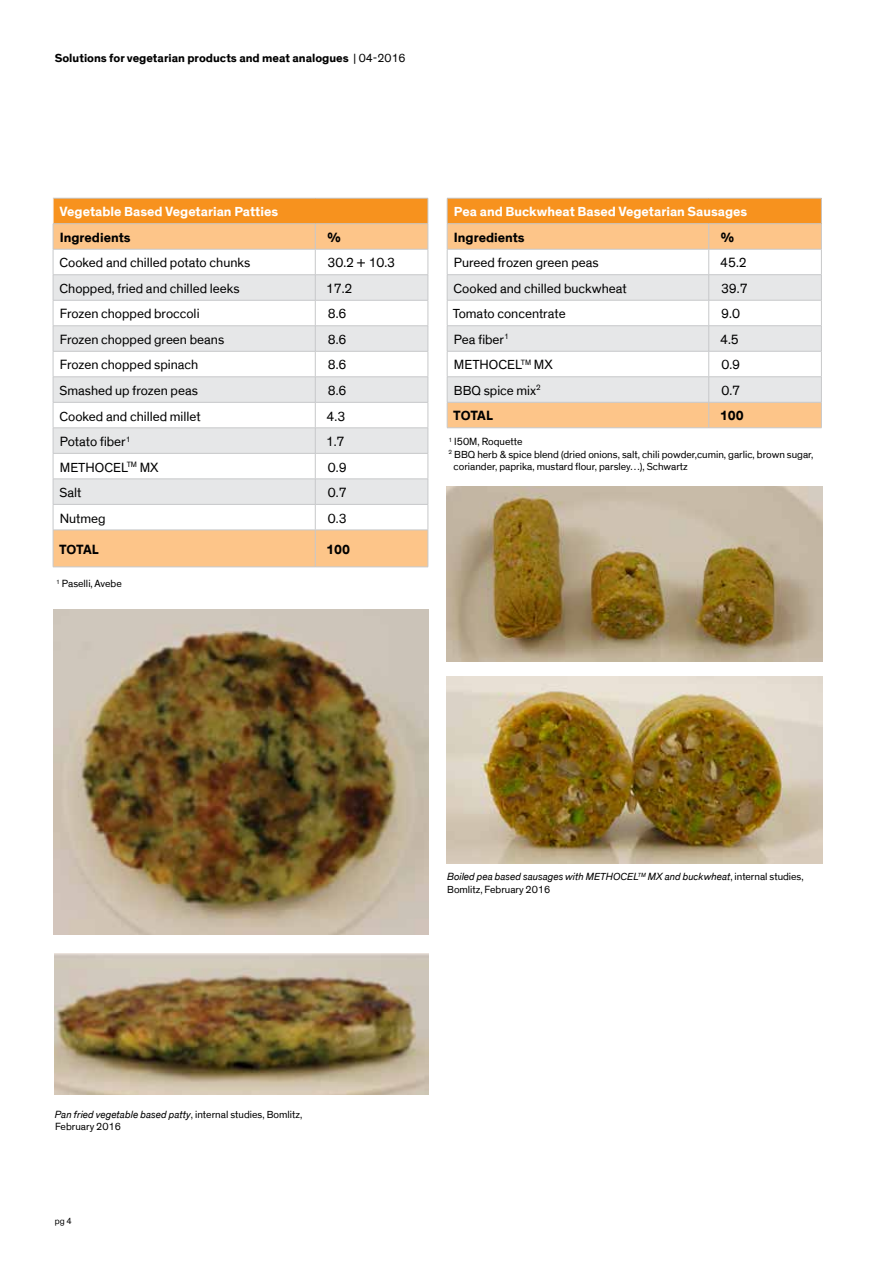
<style>
.page{position:relative;width:893px;height:1263px;background:#fff}
.page>*{position:absolute;margin:0;border:0;box-sizing:border-box;transform-origin:0 0}
.t1{font:13.5px "Dow Corporate";color:#000}
.t2{font:700 13.5px "Dow Corporate";color:#fff}
.t3{font:700 13.5px "Dow Corporate";color:#000}
.t4{font:700 12px "Dow Corporate";color:#000}
.t5{font:10.5px/12.6px "Dow Corporate";color:#000}
.t6{font:italic 10.5px/12.6px "Dow Corporate";letter-spacing:-.005em;color:#000}
.t7{font:9px "Dow Corporate";color:#000}
.s1{font-weight:400}
.s2{font-style:italic}
.s3{font-style:normal}
</style>
<div class="page">
<div style="left:53px;top:198px;width:375px;height:26px;background:#f7921e"></div>
<div style="left:54px;top:224px;width:374px;height:343px;background:#fdc589"></div>
<svg style="left:54px;top:250px;width:374px;height:280px"></svg>
<svg style="left:54px;top:275px;width:374px;height:229px;fill:#e6e7e8"></svg>
<hr style="left:53px;top:198px;width:262px;height:1px;background:#c7c8ca">
<hr style="left:315px;top:198px;width:113px;height:1px;background:#c7c8ca">
<hr style="left:53px;top:274px;width:262px;height:1px;background:#c7c8ca">
<hr style="left:53px;top:300px;width:262px;height:1px;background:#c7c8ca">
<hr style="left:315px;top:274px;width:113px;height:1px;background:#c7c8ca">
<hr style="left:315px;top:300px;width:113px;height:1px;background:#c7c8ca">
<hr style="left:53px;top:325px;width:262px;height:1px;background:#c7c8ca">
<hr style="left:53px;top:351px;width:262px;height:1px;background:#c7c8ca">
<hr style="left:315px;top:325px;width:113px;height:1px;background:#c7c8ca">
<hr style="left:315px;top:351px;width:113px;height:1px;background:#c7c8ca">
<hr style="left:53px;top:377px;width:262px;height:1px;background:#c7c8ca">
<hr style="left:53px;top:402px;width:262px;height:1px;background:#c7c8ca">
<hr style="left:315px;top:377px;width:113px;height:1px;background:#c7c8ca">
<hr style="left:315px;top:402px;width:113px;height:1px;background:#c7c8ca">
<hr style="left:53px;top:428px;width:262px;height:1px;background:#c7c8ca">
<hr style="left:53px;top:453px;width:262px;height:1px;background:#c7c8ca">
<hr style="left:315px;top:428px;width:113px;height:1px;background:#c7c8ca">
<hr style="left:315px;top:453px;width:113px;height:1px;background:#c7c8ca">
<hr style="left:53px;top:479px;width:262px;height:1px;background:#c7c8ca">
<hr style="left:53px;top:504px;width:262px;height:1px;background:#c7c8ca">
<hr style="left:315px;top:479px;width:113px;height:1px;background:#c7c8ca">
<hr style="left:315px;top:504px;width:113px;height:1px;background:#c7c8ca">
<hr style="left:53px;top:223px;width:262px;height:1px;background:#c7c8ca">
<svg style="left:53px;top:198px;width:1px;height:332px"></svg>
<hr style="left:53px;top:249px;width:262px;height:1px;background:#c7c8ca">
<hr style="left:315px;top:223px;width:113px;height:1px;background:#c7c8ca">
<svg style="left:315px;top:224px;width:1px;height:306px"></svg>
<svg style="left:428px;top:198px;width:1px;height:332px"></svg>
<hr style="left:315px;top:249px;width:113px;height:1px;background:#c7c8ca">
<hr style="left:53px;top:530px;width:262px;height:1px;background:#c7c8ca">
<hr style="left:53px;top:530px;width:1px;height:37px;background:#c7c8ca">
<hr style="left:53px;top:567px;width:262px;height:1px;background:#c7c8ca">
<hr style="left:315px;top:530px;width:113px;height:1px;background:#c7c8ca">
<hr style="left:315px;top:530px;width:1px;height:37px;background:#c7c8ca">
<hr style="left:428px;top:530px;width:1px;height:37px;background:#c7c8ca">
<hr style="left:315px;top:567px;width:113px;height:1px;background:#c7c8ca">
<div style="left:447px;top:198px;width:374px;height:26px;background:#f7921e"></div>
<div style="left:448px;top:224px;width:373px;height:203px;background:#fdc589"></div>
<svg style="left:448px;top:250px;width:373px;height:24px"></svg>
<svg style="left:448px;top:275px;width:373px;height:127px;fill:#e6e7e8"></svg>
<hr style="left:447px;top:198px;width:262px;height:1px;background:#c7c8ca">
<hr style="left:709px;top:198px;width:113px;height:1px;background:#c7c8ca">
<hr style="left:447px;top:274px;width:262px;height:1px;background:#c7c8ca">
<hr style="left:447px;top:300px;width:262px;height:1px;background:#c7c8ca">
<hr style="left:709px;top:274px;width:113px;height:1px;background:#c7c8ca">
<hr style="left:709px;top:300px;width:113px;height:1px;background:#c7c8ca">
<hr style="left:447px;top:325px;width:262px;height:1px;background:#c7c8ca">
<hr style="left:447px;top:351px;width:262px;height:1px;background:#c7c8ca">
<hr style="left:709px;top:325px;width:113px;height:1px;background:#c7c8ca">
<hr style="left:709px;top:351px;width:113px;height:1px;background:#c7c8ca">
<hr style="left:447px;top:376px;width:262px;height:1px;background:#c7c8ca">
<hr style="left:709px;top:376px;width:113px;height:1px;background:#c7c8ca">
<hr style="left:447px;top:223px;width:262px;height:1px;background:#c7c8ca">
<hr style="left:447px;top:249px;width:262px;height:1px;background:#c7c8ca">
<hr style="left:709px;top:223px;width:113px;height:1px;background:#c7c8ca">
<hr style="left:709px;top:249px;width:113px;height:1px;background:#c7c8ca">
<hr style="left:447px;top:402px;width:262px;height:1px;background:#c7c8ca">
<svg style="left:447px;top:198px;width:1px;height:229px"></svg>
<hr style="left:447px;top:427px;width:262px;height:1px;background:#c7c8ca">
<hr style="left:709px;top:402px;width:113px;height:1px;background:#c7c8ca">
<svg style="left:708px;top:224px;width:1px;height:204px"></svg>
<svg style="left:821px;top:198px;width:1px;height:229px"></svg>
<hr style="left:709px;top:427px;width:113px;height:1px;background:#c7c8ca">
<img style="left:54px;top:610px;width:374px;height:325px">
<img style="left:446px;top:486px;width:376px;height:175px">
<img style="left:54px;top:953px;width:374px;height:141px">
<img style="left:447px;top:677px;width:375px;height:187px">
<p class="t4" style="left:55px;top:51px;width:352px">Solutions for vegetarian products and meat analogues <span class="s1">| 04-2016</span></p>
<p class="t2" style="left:59px;top:203px;width:220px">Vegetable Based Vegetarian Patties</p>
<p class="t3" style="left:60px;top:229px;width:72px">Ingredients</p>
<p class="t3" style="left:327px;top:229px;width:15px">%</p>
<p class="t1" style="left:59px;top:255px;width:192px">Cooked and chilled potato chunks</p>
<p class="t1" style="left:328px;top:255px;width:69px">30.2 + 10.3</p>
<p class="t1" style="left:59px;top:280px;width:182px">Chopped, fried and chilled leeks</p>
<p class="t1" style="left:326px;top:280px;width:28px">17.2</p>
<p class="t1" style="left:60px;top:306px;width:141px">Frozen chopped broccoli</p>
<p class="t1" style="left:328px;top:306px;width:20px">8.6</p>
<p class="t1" style="left:60px;top:332px;width:166px">Frozen chopped green beans</p>
<p class="t1" style="left:328px;top:332px;width:20px">8.6</p>
<p class="t1" style="left:60px;top:357px;width:140px">Frozen chopped spinach</p>
<p class="t1" style="left:328px;top:357px;width:20px">8.6</p>
<p class="t1" style="left:60px;top:383px;width:140px">Smashed up frozen peas</p>
<p class="t1" style="left:328px;top:383px;width:20px">8.6</p>
<p class="t1" style="left:59px;top:408px;width:143px">Cooked and chilled millet</p>
<p class="t1" style="left:327px;top:408px;width:20px">4.3</p>
<p class="t1" style="left:60px;top:434px;width:72px">Potato fiber<sup>1</sup></p>
<p class="t1" style="left:326px;top:434px;width:20px">1.7</p>
<p class="t1" style="left:60px;top:459px;width:100px">METHOCEL<sup>TM</sup> MX</p>
<p class="t1" style="left:328px;top:459px;width:20px">0.9</p>
<p class="t1" style="left:60px;top:485px;width:23px">Salt</p>
<p class="t1" style="left:328px;top:485px;width:20px">0.7</p>
<p class="t1" style="left:60px;top:510px;width:47px">Nutmeg</p>
<p class="t1" style="left:328px;top:510px;width:20px">0.3</p>
<p class="t3" style="left:59px;top:541px;width:41px">TOTAL</p>
<p class="t3" style="left:326px;top:541px;width:25px">100</p>
<p class="t5" style="left:56px;top:578px;width:67px"><sup>1</sup> Paselli, Avebe</p>
<p class="t2" style="left:454px;top:203px;width:295px">Pea and Buckwheat Based Vegetarian Sausages</p>
<p class="t3" style="left:454px;top:229px;width:72px">Ingredients</p>
<p class="t3" style="left:721px;top:229px;width:15px">%</p>
<p class="t1" style="left:454px;top:255px;width:146px">Pureed frozen green peas</p>
<p class="t1" style="left:720px;top:255px;width:28px">45.2</p>
<p class="t1" style="left:454px;top:280px;width:175px">Cooked and chilled buckwheat</p>
<p class="t1" style="left:721px;top:280px;width:28px">39.7</p>
<p class="t1" style="left:453px;top:306px;width:114px">Tomato concentrate</p>
<p class="t1" style="left:721px;top:306px;width:20px">9.0</p>
<p class="t1" style="left:454px;top:331px;width:56px">Pea fiber<sup>1</sup></p>
<p class="t1" style="left:720px;top:331px;width:20px">4.5</p>
<p class="t1" style="left:454px;top:357px;width:100px">METHOCEL<sup>TM</sup> MX</p>
<p class="t1" style="left:721px;top:357px;width:20px">0.9</p>
<p class="t1" style="left:454px;top:382px;width:88px">BBQ spice mix<sup>2</sup></p>
<p class="t1" style="left:721px;top:382px;width:20px">0.7</p>
<p class="t3" style="left:453px;top:407px;width:41px">TOTAL</p>
<p class="t3" style="left:720px;top:407px;width:25px">100</p>
<p class="t5" style="left:448px;top:435px;width:75px"><sup>1</sup> I50M, Roquette</p>
<p class="t5" style="left:448px;top:448px;width:366px"><sup>2</sup> BBQ herb &amp; spice blend (dried onions, salt, chili powder,cumin, garlic, brown sugar,</p>
<p class="t5" style="left:454px;top:461px;width:236px">coriander, paprika, mustard flour, parsley…), Schwartz</p>
<p class="t5" style="left:55px;top:1108px;width:249px"><span class="s2">Pan fried vegetable based patty</span>, internal studies, Bomlitz,<br>February 2016</p>
<p class="t7" style="left:55px;top:1216px;width:19px">pg 4</p>
<p class="t6" style="left:447px;top:871px;width:358px">Boiled pea based sausages with METHOCEL<sup>TM</sup> MX and buckwheat<span class="s3">, internal studies,<br>Bomlitz, February 2016</span></p>
</div>
